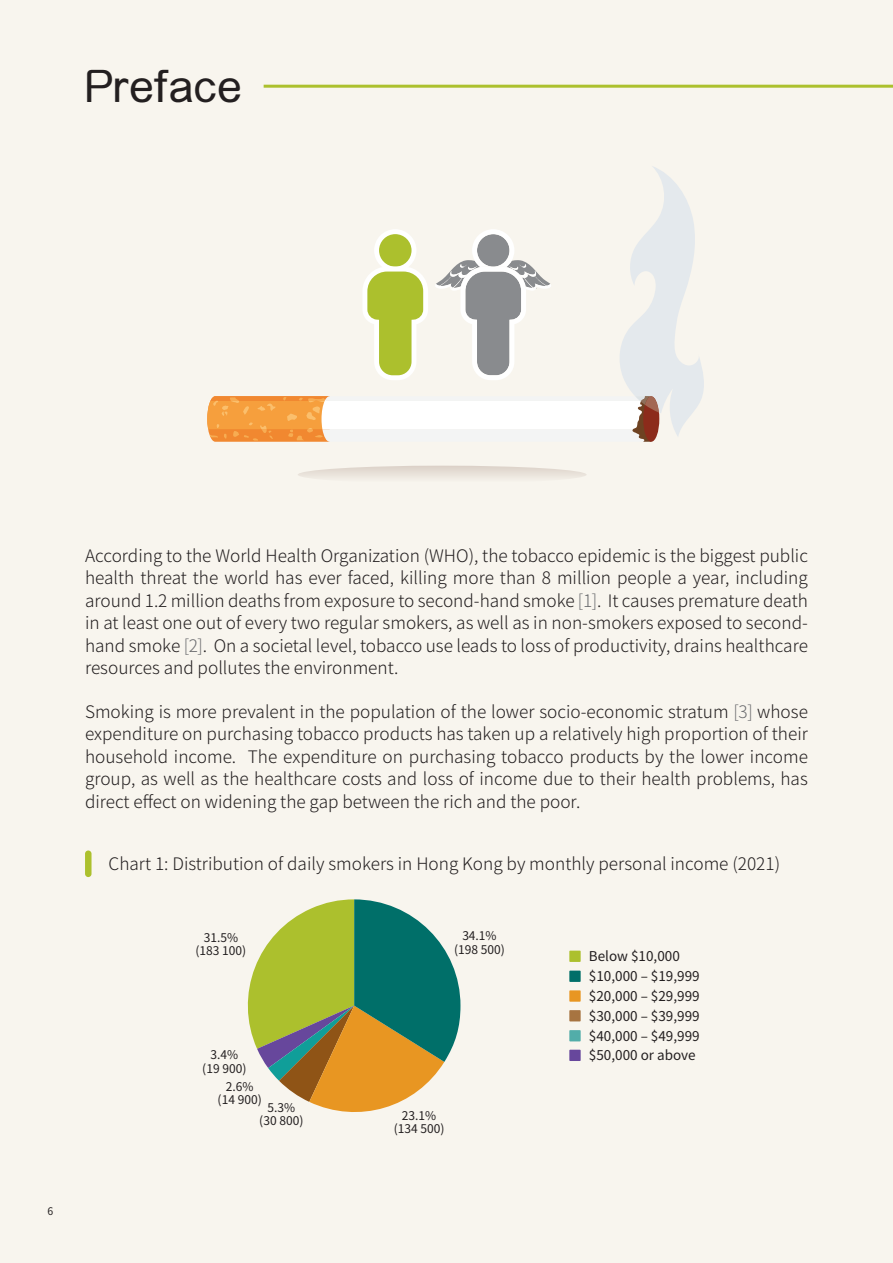
<style>
.page{position:relative;width:893px;height:1263px;background:#f8f5ee}
.page>*{position:absolute;margin:0;border:0;box-sizing:border-box;transform-origin:0 0}
.t1{font:500 45px "M Elle HK";color:#231f20}
.t2{font:300 17.25px/22.5px "Noto Sans TC";color:#231f20;text-align:justify}
.t3{font:13.5px/19.8px "Noto Sans TC";color:#231f20}
.t4{font:12px/13.5px "Noto Sans TC";color:#231f20;text-align:center}
.t5{font:10.5px "Noto Sans TC";color:#231f20}
.s1{color:#6c6d70}
</style>
<div class="page">
<svg style="left:207px;top:166px;width:497px;height:276px"></svg>
<hr style="left:264px;top:85px;width:629px;height:3px;background:#acc02d">
<div style="left:85px;top:850px;width:7px;height:27px;background:#acc02d;border-radius:3px"></div>
<svg style="left:247px;top:899px;width:213px;height:213px"></svg>
<div style="left:569px;top:950px;width:12px;height:12px;background:#acc02d"></div>
<div style="left:569px;top:970px;width:12px;height:12px;background:#006f69"></div>
<div style="left:569px;top:990px;width:12px;height:12px;background:#e89622"></div>
<div style="left:569px;top:1010px;width:12px;height:11px;background:#a77441"></div>
<div style="left:569px;top:1030px;width:12px;height:11px;background:#52ada9"></div>
<div style="left:569px;top:1050px;width:12px;height:11px;background:#67479c"></div>
<svg style="left:298px;top:466px;width:289px;height:18px;fill:#ebe5dd"></svg>
<h1 class="t1" style="left:85px;top:54px;width:159px">Preface</h1>
<p class="t5" style="left:48px;top:1206px;width:7px">6</p>
<p class="t2" style="left:85px;top:544px;width:724px">According to the World Health Organization (WHO), the tobacco epidemic is the biggest public health threat the world has ever faced, killing more than 8 million people a year, including around 1.2 million deaths from exposure to second-hand smoke <span class="s1">[1]</span>. It causes premature death in at least one out of every two regular smokers, as well as in non-smokers exposed to second&shy;hand smoke <span class="s1">[2]</span>. On a societal level, tobacco use leads to loss of productivity, drains healthcare resources and pollutes the environment.</p>
<p class="t2" style="left:85px;top:701px;width:724px">Smoking is more prevalent in the population of the lower socio-economic stratum <span class="s1">[3]</span> whose expenditure on purchasing tobacco products has taken up a relatively high proportion of their household income. The expenditure on purchasing tobacco products by the lower income group, as well as the healthcare costs and loss of income due to their health problems, has direct effect on widening the gap between the rich and the poor.</p>
<p class="t2" style="left:109px;top:853px;width:673px">Chart 1: Distribution of daily smokers in Hong Kong by monthly personal income (2021)</p>
<p class="t4" style="left:196px;top:931px;width:52px">31.5% (183 100)</p>
<p class="t4" style="left:202px;top:1048px;width:46px">3.4% (19 900)</p>
<p class="t4" style="left:218px;top:1080px;width:46px">2.6% (14 900)</p>
<p class="t4" style="left:259px;top:1101px;width:46px">5.3% (30 800)</p>
<p class="t4" style="left:454px;top:929px;width:52px">34.1% (198 500)</p>
<p class="t4" style="left:394px;top:1109px;width:52px">23.1% (134 500)</p>
<p class="t3" style="left:589px;top:946px;width:112px">Below $10,000 $10,000 – $19,999 $20,000 – $29,999 $30,000 – $39,999 $40,000 – $49,999 $50,000 or above</p>
</div>
